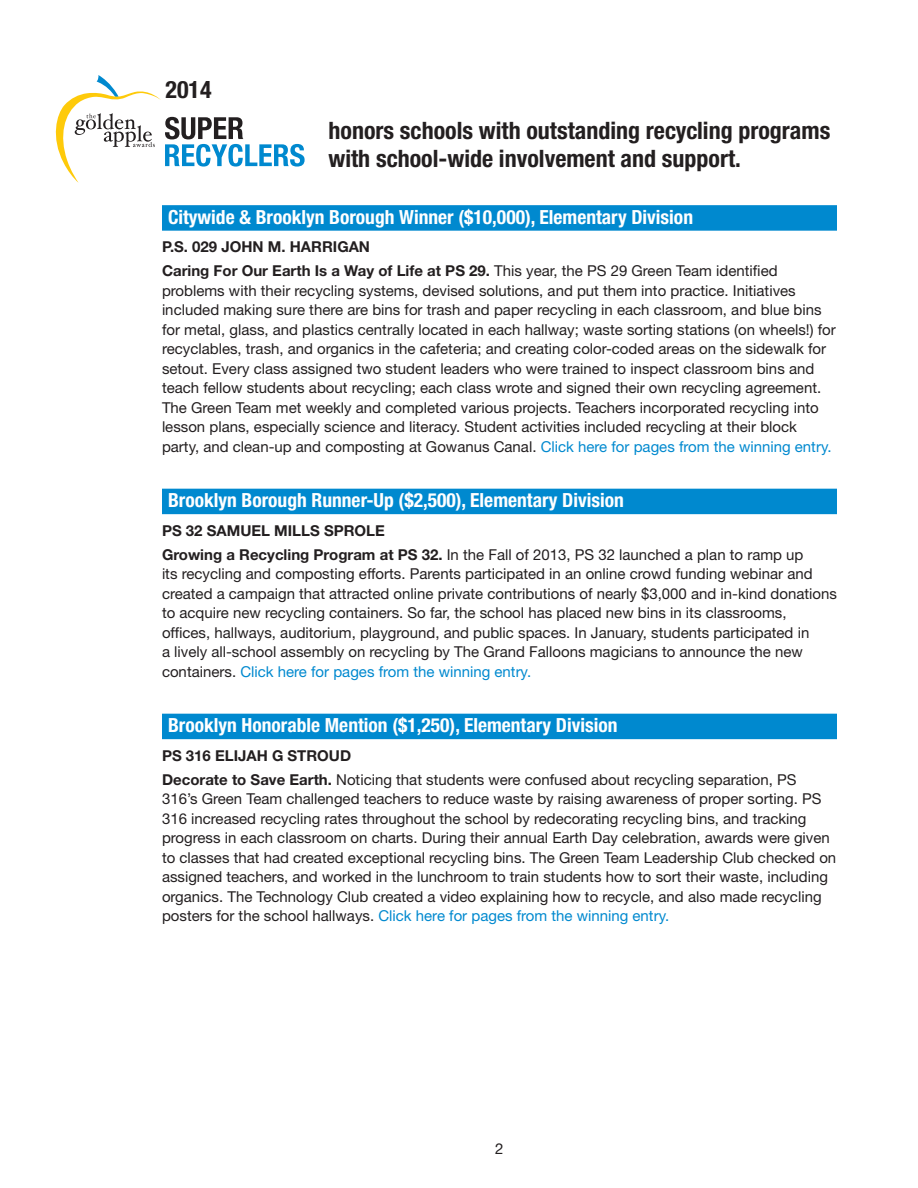
<style>
.page{position:relative;width:918px;height:1188px;background:#fff}
.page>*{position:absolute;margin:0;border:0;box-sizing:border-box;transform-origin:0 0}
.t1{font:700 condensed 24px/28.5px "Helvetica Neue LT Std";color:#231f20}
.t2{font:700 condensed 19.5px "Helvetica Neue LT Std";color:#fff}
.t3{font:15px/19.5px "Helvetica Neue LT Std";color:#231f20}
.t4{font:700 15px/24px "Helvetica Neue LT Std";color:#231f20}
.s1{font-weight:400}
.s2{color:#0089cf}
.s3{font-weight:700}
</style>
<div class="page">
<svg style="left:56px;top:75px;width:249px;height:108px"></svg>
<div style="left:162px;top:205px;width:675px;height:26px;background:#0089cf"></div>
<div style="left:162px;top:489px;width:675px;height:25px;background:#0089cf"></div>
<div style="left:162px;top:714px;width:675px;height:25px;background:#0089cf"></div>
<h1 class="t1" style="left:166px;top:75px;width:48px">2014</h1>
<h1 class="t1" style="left:328px;top:116px;width:503px">honors schools with outstanding recycling programs with school-wide involvement and support.</h1>
<h2 class="t2" style="left:168px;top:205px;width:527px">Citywide &amp; Brooklyn Borough Winner ($10,000), Elementary Division</h2>
<p class="t4" style="left:162px;top:235px;width:617px">P.S. 029 JOHN M. HARRIGAN<br>Caring For Our Earth Is a Way of Life at PS 29. <span class="s1">This year, the PS 29 Green Team identified</span></p>
<p class="t3" style="left:162px;top:281px;width:675px">problems with their recycling systems, devised solutions, and put them into practice. Initiatives included making sure there are bins for trash and paper recycling in each classroom, and blue bins for metal, glass, and plastics centrally located in each hallway; waste sorting stations (on wheels!) for recyclables, trash, and organics in the cafeteria; and creating color-coded areas on the sidewalk for setout. Every class assigned two student leaders who were trained to inspect classroom bins and teach fellow students about recycling; each class wrote and signed their own recycling agreement.<br>The Green Team met weekly and completed various projects. Teachers incorporated recycling into lesson plans, especially science and literacy. Student activities included recycling at their block party, and clean-up and composting at Gowanus Canal. <span class="s2">Click here for pages from the winning entry.</span></p>
<h2 class="t2" style="left:168px;top:489px;width:457px">Brooklyn Borough Runner-Up ($2,500), Elementary Division</h2>
<p class="t4" style="left:162px;top:518px;width:643px">PS 32 SAMUEL MILLS SPROLE<br>Growing a Recycling Program at PS 32. <span class="s1">In the Fall of 2013, PS 32 launched a plan to ramp up</span></p>
<p class="t3" style="left:162px;top:564px;width:676px">its recycling and composting efforts. Parents participated in an online crowd funding webinar and created a campaign that attracted online private contributions of nearly $3,000 and in-kind donations to acquire new recycling containers. So far, the school has placed new bins in its classrooms, offices, hallways, auditorium, playground, and public spaces. In January, students participated in<br>a lively all-school assembly on recycling by The Grand Falloons magicians to announce the new containers. <span class="s2">Click here for pages from the winning entry.</span></p>
<h2 class="t2" style="left:168px;top:714px;width:451px">Brooklyn Honorable Mention ($1,250), Elementary Division</h2>
<p class="t3" style="left:162px;top:743px;width:636px;line-height:24px"><span class="s3">PS 316 ELIJAH G STROUD<br>Decorate to Save Earth.</span> Noticing that students were confused about recycling separation, PS</p>
<p class="t3" style="left:162px;top:789px;width:676px">316’s Green Team challenged teachers to reduce waste by raising awareness of proper sorting. PS 316 increased recycling rates throughout the school by redecorating recycling bins, and tracking progress in each classroom on charts. During their annual Earth Day celebration, awards were given to classes that had created exceptional recycling bins. The Green Team Leadership Club checked on assigned teachers, and worked in the lunchroom to train students how to sort their waste, including organics. The Technology Club created a video explaining how to recycle, and also made recycling posters for the school hallways. <span class="s2">Click here for pages from the winning entry.</span></p>
<p class="t3" style="left:495px;top:1138px;width:10px">2</p>
</div>
